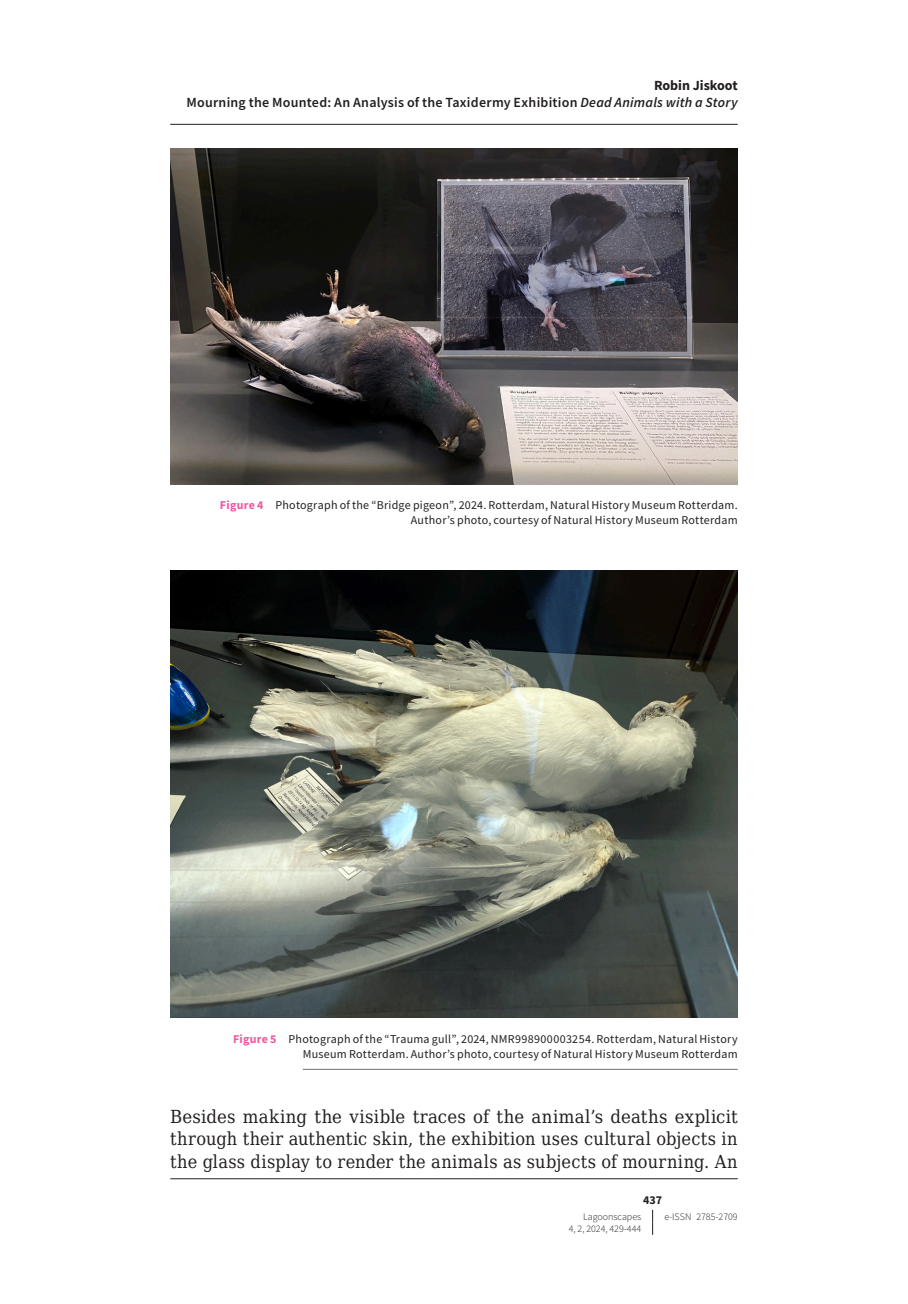
<style>
.page{position:relative;width:908px;height:1304px;background:#fff}
.page>*{position:absolute;margin:0;border:0;box-sizing:border-box;transform-origin:0 0}
.t1{font:18px/22.4px "DejaVu Serif Condensed";letter-spacing:.015em;color:#231f20;text-align:justify}
.t2{font:600 14px/17.6px "Source Sans Pro";letter-spacing:.015em;color:#231f20;text-align:right}
.t3{font:12px/15px "Source Sans Pro";letter-spacing:.02em;color:#231f20;text-align:right}
.t4{font:700 12px "Source Sans Pro";color:#231f20}
.t5{font:300 10px "Source Sans Pro";color:#231f20}
.s1{font-weight:700}
.s2{font-style:italic}
.s3{font-weight:700;color:#ef59a1}
</style>
<div class="page">
<svg style="left:652px;top:1210px;width:1px;height:25px"></svg>
<hr style="left:303px;top:1069px;width:434px;height:1px;background:#6c6d70">
<img style="left:170px;top:148px;width:567px;height:336px">
<img style="left:170px;top:570px;width:567px;height:448px">
<hr style="left:170px;top:124px;width:567px;height:1px;background:#231f20">
<hr style="left:170px;top:1178px;width:567px;height:1px;background:#231f20">
<p class="t2" style="left:186px;top:76px;width:552px"><span class="s1">Robin Jiskoot<br></span>Mourning the Mounted: An Analysis of the Taxidermy Exhibition <span class="s2">Dead Animals with a Story</span></p>
<p class="t3" style="left:220px;top:498px;width:519px"><span class="s3">Figure 4</span> Photograph of the “Bridge pigeon”, 2024. Rotterdam, Natural History Museum Rotterdam.<br>Author’s photo, courtesy of Natural History Museum Rotterdam</p>
<p class="t3" style="left:233px;top:1031px;width:506px"><span class="s3">Figure 5</span> Photograph of the “Trauma gull”, 2024, NMR998900003254. Rotterdam, Natural History<br>Museum Rotterdam. Author’s photo, courtesy of Natural History Museum Rotterdam</p>
<h1 class="t1" style="left:170px;top:1105px;width:568px">Besides making the visible traces of the animal’s deaths explicit through their authentic skin, the exhibition uses cultural objects in the glass display to render the animals as subjects of mourning. An</h1>
<p class="t4" style="left:642px;top:1192px;width:21px">437</p>
<p class="t5" style="left:583px;top:1210px;width:60px">Lagoonscapes</p>
<p class="t5" style="left:664px;top:1210px;width:75px">e-ISSN 2785‑2709</p>
<p class="t5" style="left:568px;top:1223px;width:74px">4, 2, 2024, 429-444</p>
</div>
